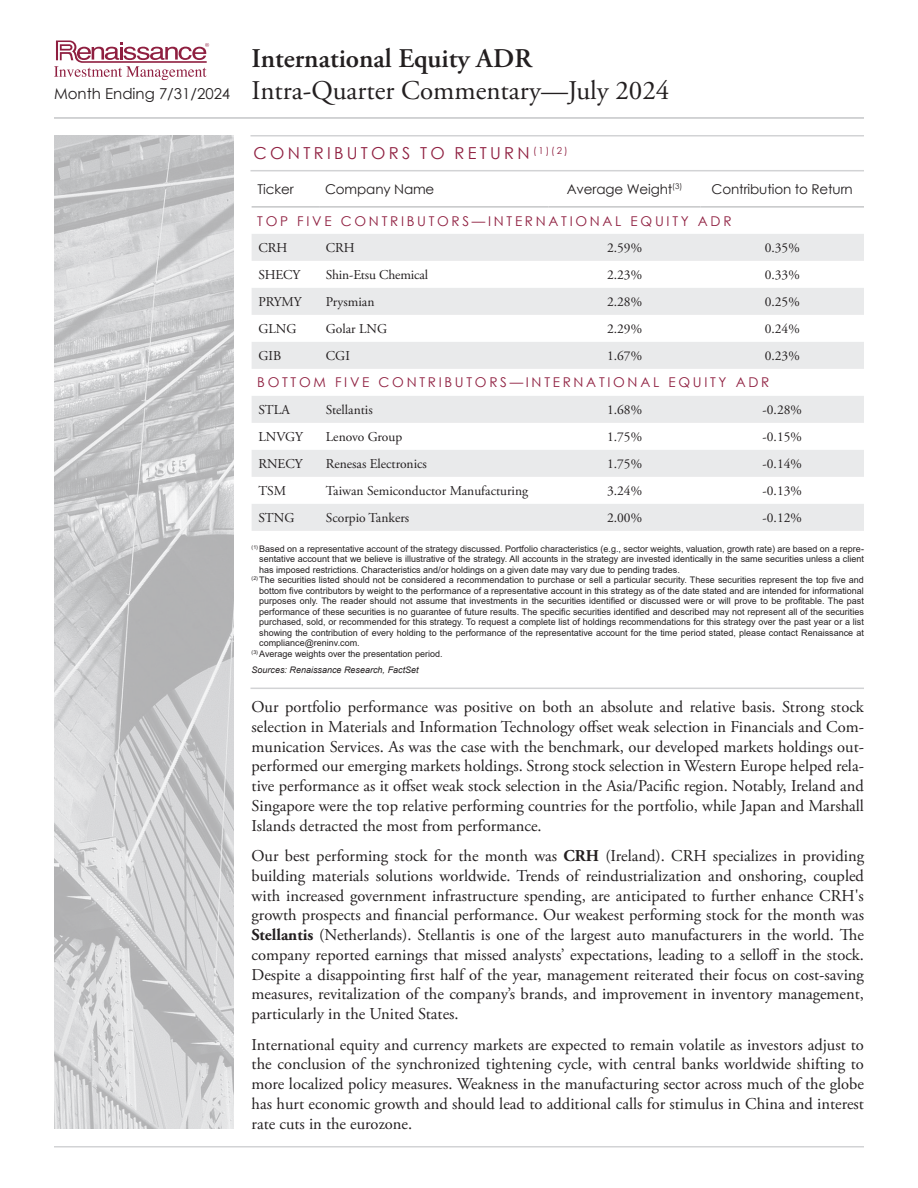
<style>
.page{position:relative;width:918px;height:1188px;background:#fff}
.page>*{position:absolute;margin:0;border:0;box-sizing:border-box;transform-origin:0 0}
.t1{font:27px/32.4px "Adobe Garamond Pro";color:#231f20}
.Commentaries_Body{font:16.5px/19.8px "Adobe Garamond Pro";color:#231f20;text-align:justify}
.t2{font:16.5px "Century Gothic";letter-spacing:.2em;color:#8f1f40}
.t3{font:13.5px "Adobe Garamond Pro";color:#231f20}
.t4{font:13.5px "Century Gothic";letter-spacing:.2em;color:#8f1f40}
.t5{font:13.5px "Century Gothic";letter-spacing:-.01em;color:#231f20}
.Page_disclosures{font:9px/10.5px "Arial";color:#231f20;text-align:justify}
.t6{font:italic 9px "Arial";color:#231f20}
.s1{font-weight:600}
.s2{font-family:"Century Gothic";font-size:15px}
.s3{font-weight:700}
</style>
<div class="page">
<svg style="left:54px;top:40px;width:155px;height:40px"></svg>
<hr style="left:54px;top:117px;width:810px;height:2px;background:#c5c6c8">
<hr style="left:54px;top:1146px;width:810px;height:2px;background:#d2d3d5">
<img style="left:54px;top:135px;width:180px;height:994px">
<hr style="left:250px;top:135px;width:614px;height:1px;background:#d2d3d5">
<hr style="left:250px;top:688px;width:614px;height:1px;background:#d2d3d5">
<hr style="left:250px;top:170px;width:614px;height:1px;background:#d2d3d5">
<svg style="left:252px;top:234px;width:612px;height:297px;fill:#e9eaeb"></svg>
<hr style="left:252px;top:206px;width:67px;height:2px;background:#c5c6c8">
<hr style="left:319px;top:206px;width:230px;height:2px;background:#c5c6c8">
<hr style="left:549px;top:206px;width:151px;height:2px;background:#c5c6c8">
<hr style="left:700px;top:206px;width:164px;height:2px;background:#c5c6c8">
<h1 class="t1" style="left:54px;top:43px;width:617px;text-indent:198px"><span class="s1">International Equity ADR<br></span><span class="s2">Month Ending 7/31/2024</span> Intra-Quarter Commentary—July 2024</h1>
<p class="t2" style="left:253px;top:142px;width:316px">CONTRIBUTORS TO RETURN <sup>(1)(2)</sup></p>
<p class="t5" style="left:258px;top:180px;width:38px">Ticker</p>
<p class="t5" style="left:325px;top:180px;width:111px">Company Name</p>
<p class="t5" style="left:567px;top:180px;width:117px">Average Weight<sup>(3)</sup></p>
<p class="t5" style="left:712px;top:180px;width:143px">Contribution to Return</p>
<p class="t4" style="left:257px;top:211px;width:476px">TOP FIVE CONTRIBUTORS—INTERNATIONAL EQUITY ADR</p>
<p class="t3" style="left:258px;top:240px;width:30px">CRH</p>
<p class="t3" style="left:326px;top:240px;width:30px">CRH</p>
<p class="t3" style="left:607px;top:240px;width:37px">2.59%</p>
<p class="t3" style="left:765px;top:240px;width:37px">0.35%</p>
<p class="t3" style="left:258px;top:267px;width:43px">SHECY</p>
<p class="t3" style="left:326px;top:267px;width:104px">Shin-Etsu Chemical</p>
<p class="t3" style="left:607px;top:267px;width:37px">2.23%</p>
<p class="t3" style="left:765px;top:267px;width:37px">0.33%</p>
<p class="t3" style="left:258px;top:294px;width:45px">PRYMY</p>
<p class="t3" style="left:326px;top:294px;width:50px">Prysmian</p>
<p class="t3" style="left:607px;top:294px;width:37px">2.28%</p>
<p class="t3" style="left:765px;top:294px;width:37px">0.25%</p>
<p class="t3" style="left:258px;top:321px;width:40px">GLNG</p>
<p class="t3" style="left:326px;top:321px;width:63px">Golar LNG</p>
<p class="t3" style="left:607px;top:321px;width:37px">2.29%</p>
<p class="t3" style="left:765px;top:321px;width:37px">0.24%</p>
<p class="t3" style="left:258px;top:348px;width:24px">GIB</p>
<p class="t3" style="left:326px;top:348px;width:26px">CGI</p>
<p class="t3" style="left:607px;top:348px;width:37px">1.67%</p>
<p class="t3" style="left:765px;top:348px;width:37px">0.23%</p>
<p class="t4" style="left:257px;top:373px;width:513px">BOTTOM FIVE CONTRIBUTORS—INTERNATIONAL EQUITY ADR</p>
<p class="t3" style="left:258px;top:402px;width:33px">STLA</p>
<p class="t3" style="left:326px;top:402px;width:48px">Stellantis</p>
<p class="t3" style="left:607px;top:402px;width:37px">1.68%</p>
<p class="t3" style="left:763px;top:402px;width:41px">-0.28%</p>
<p class="t3" style="left:258px;top:429px;width:46px">LNVGY</p>
<p class="t3" style="left:326px;top:429px;width:78px">Lenovo Group</p>
<p class="t3" style="left:607px;top:429px;width:37px">1.75%</p>
<p class="t3" style="left:763px;top:429px;width:41px">-0.15%</p>
<p class="t3" style="left:258px;top:456px;width:46px">RNECY</p>
<p class="t3" style="left:326px;top:456px;width:103px">Renesas Electronics</p>
<p class="t3" style="left:607px;top:456px;width:37px">1.75%</p>
<p class="t3" style="left:763px;top:456px;width:41px">-0.14%</p>
<p class="t3" style="left:258px;top:483px;width:29px">TSM</p>
<p class="t3" style="left:326px;top:483px;width:204px">Taiwan Semiconductor Manufacturing</p>
<p class="t3" style="left:607px;top:483px;width:37px">3.24%</p>
<p class="t3" style="left:763px;top:483px;width:41px">-0.13%</p>
<p class="t3" style="left:258px;top:510px;width:38px">STNG</p>
<p class="t3" style="left:326px;top:510px;width:85px">Scorpio Tankers</p>
<p class="t3" style="left:607px;top:510px;width:37px">2.00%</p>
<p class="t3" style="left:763px;top:510px;width:41px">-0.12%</p>
<p class="Page_disclosures" style="left:259px;top:543px;width:606px;text-indent:-8px"><sup>(1)</sup> Based on a representative account of the strategy discussed. Portfolio characteristics (e.g., sector weights, valuation, growth rate) are based on a repre&shy;sentative account that we believe is illustrative of the strategy. All accounts in the strategy are invested identically in the same securities unless a client has imposed restrictions. Characteristics and/or holdings on a given date may vary due to pending trades.</p>
<p class="Page_disclosures" style="left:259px;top:575px;width:606px;text-indent:-8px"><sup>(2)</sup> The securities listed should not be considered a recommendation to purchase or sell a particular security. These securities represent the top five and bottom five contributors by weight to the performance of a representative account in this strategy as of the date stated and are intended for informational purposes only. The reader should not assume that investments in the securities identified or discussed were or will prove to be profitable. The past performance of these securities is no guarantee of future results. The specific securities identified and described may not represent all of the securities purchased, sold, or recommended for this strategy. To request a complete list of holdings recommendations for this strategy over the past year or a list showing the contribution of every holding to the performance of the representative account for the time period stated, please contact Renaissance at compliance@reninv.com.</p>
<p class="Page_disclosures" style="left:252px;top:648px;width:192px"><sup>(3)</sup> Average weights over the presentation period.</p>
<p class="t6" style="left:252px;top:664px;width:169px">Sources: Renaissance Research, FactSet</p>
<p class="Commentaries_Body" style="left:252px;top:698px;width:614px">Our portfolio performance was positive on both an absolute and relative basis. Strong stock selection in Materials and Information Technology offset weak selection in Financials and Com&shy;munication Services. As was the case with the benchmark, our developed markets holdings out&shy;performed our emerging markets holdings. Strong stock selection in Western Europe helped rela&shy;tive performance as it offset weak stock selection in the Asia/Pacific region. Notably, Ireland and Singapore were the top relative performing countries for the portfolio, while Japan and Marshall Islands detracted the most from performance.</p>
<p class="Commentaries_Body" style="left:252px;top:847px;width:614px">Our best performing stock for the month was <span class="s3">CRH</span> (Ireland). CRH specializes in providing building materials solutions worldwide. Trends of reindustrialization and onshoring, coupled with increased government infrastructure spending, are anticipated to further enhance CRH's growth prospects and financial performance. Our weakest performing stock for the month was <span class="s3">Stellantis</span> (Netherlands). Stellantis is one of the largest auto manufacturers in the world. The company reported earnings that missed analysts’ expectations, leading to a selloff in the stock.<br>Despite a disappointing first half of the year, management reiterated their focus on cost-saving measures, revitalization of the company’s brands, and improvement in inventory management, particularly in the United States.</p>
<p class="Commentaries_Body" style="left:252px;top:1035px;width:614px">International equity and currency markets are expected to remain volatile as investors adjust to the conclusion of the synchronized tightening cycle, with central banks worldwide shifting to more localized policy measures. Weakness in the manufacturing sector across much of the globe has hurt economic growth and should lead to additional calls for stimulus in China and interest rate cuts in the eurozone.</p>
</div>
